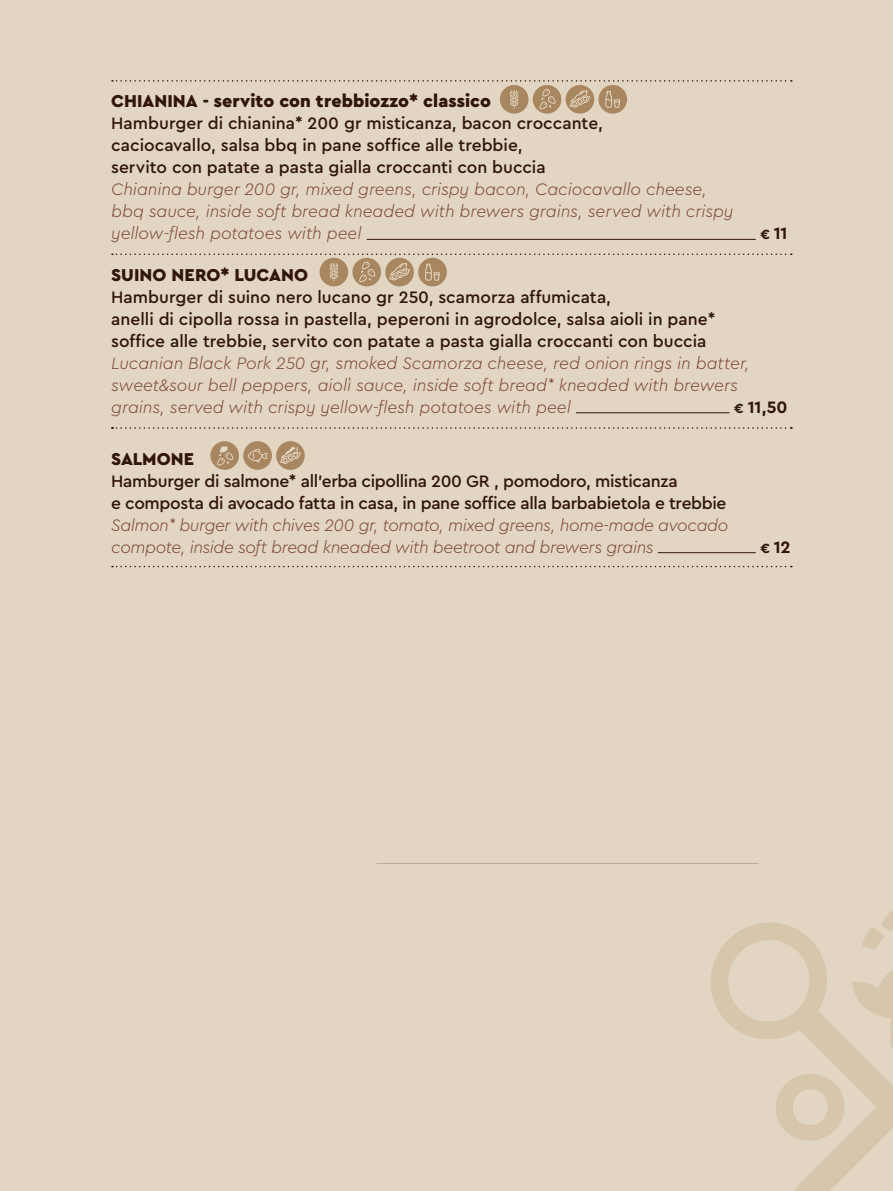
<style>
.page{position:relative;width:893px;height:1191px;background:#e2d5c2}
.page>*{position:absolute;margin:0;border:0;box-sizing:border-box;transform-origin:0 0}
.t1{font:900 18px "Cera Pro";color:#311608}
.t2{font:italic 300 17.4px/22px "Cera Pro";letter-spacing:-.01em;color:#7a4336}
.t3{font:500 17.4px/22px "Cera Pro";color:#311608}
.t4{font:500 17.4px/22px "Cera Pro";letter-spacing:-.02em;color:#311608}
.t5{font:700 17.4px "Cera Pro";letter-spacing:-.015em;color:#311608}
.s1{font-size:13.95px}
</style>
<div class="page">
<svg style="left:881px;top:907px;width:12px;height:15px"></svg>
<svg style="left:705px;top:922px;width:188px;height:269px;background:#dfd1bd"></svg>
<svg style="left:776px;top:967px;width:117px;height:173px;background:#dccdb7"></svg>
<svg style="left:112px;top:80px;width:680px;height:2px"></svg>
<hr style="left:367px;top:239px;width:389px;height:1px;background:#311608">
<svg style="left:112px;top:253px;width:680px;height:2px"></svg>
<hr style="left:576px;top:412px;width:154px;height:1px;background:#311608">
<svg style="left:112px;top:427px;width:680px;height:2px"></svg>
<hr style="left:658px;top:552px;width:98px;height:1px;background:#311608">
<svg style="left:112px;top:566px;width:680px;height:1px"></svg>
<div style="left:210px;top:441px;width:29px;height:29px;background:#a8865f;border-radius:50%"></div>
<svg style="left:217px;top:446px;width:16px;height:19px"></svg>
<div style="left:243px;top:441px;width:29px;height:29px;background:#a8865f;border-radius:50%"></div>
<svg style="left:248px;top:449px;width:20px;height:13px"></svg>
<div style="left:276px;top:441px;width:29px;height:29px;background:#a8865f;border-radius:50%"></div>
<svg style="left:280px;top:446px;width:21px;height:18px"></svg>
<div style="left:320px;top:258px;width:28px;height:28px;background:#a8865f;border-radius:50%"></div>
<svg style="left:330px;top:263px;width:8px;height:19px"></svg>
<div style="left:352px;top:258px;width:29px;height:28px;background:#a8865f;border-radius:50%"></div>
<svg style="left:359px;top:262px;width:16px;height:20px"></svg>
<div style="left:385px;top:258px;width:29px;height:28px;background:#a8865f;border-radius:50%"></div>
<svg style="left:389px;top:263px;width:21px;height:17px"></svg>
<div style="left:418px;top:258px;width:29px;height:28px;background:#a8865f;border-radius:50%"></div>
<svg style="left:425px;top:264px;width:15px;height:16px"></svg>
<div style="left:500px;top:85px;width:28px;height:29px;background:#a8865f;border-radius:50%"></div>
<svg style="left:510px;top:90px;width:9px;height:19px"></svg>
<div style="left:533px;top:85px;width:28px;height:29px;background:#a8865f;border-radius:50%"></div>
<svg style="left:539px;top:89px;width:16px;height:20px"></svg>
<div style="left:566px;top:85px;width:28px;height:29px;background:#a8865f;border-radius:50%"></div>
<svg style="left:570px;top:90px;width:20px;height:18px"></svg>
<div style="left:598px;top:85px;width:29px;height:29px;background:#a8865f;border-radius:50%"></div>
<svg style="left:605px;top:91px;width:15px;height:17px"></svg>
<p class="t1" style="left:111px;top:89px;width:381px">CHIANINA - servito con trebbiozzo* classico</p>
<p class="t3" style="left:111px;top:112px;width:493px">Hamburger di chianina* 200 gr misticanza, bacon croccante, caciocavallo, salsa bbq in pane soffice alle trebbie,<br>servito con patate a pasta gialla croccanti con buccia</p>
<p class="t2" style="left:111px;top:178px;width:624px">Chianina burger 200 gr, mixed greens, crispy bacon, Caciocavallo cheese, bbq sauce, inside soft bread kneaded with brewers grains, served with crispy yellow-flesh potatoes with peel</p>
<p class="t5" style="left:761px;top:222px;width:28px"><span class="s1">€</span> 11</p>
<p class="t1" style="left:111px;top:262px;width:198px">SUINO NERO* LUCANO</p>
<p class="t3" style="left:111px;top:285px;width:606px">Hamburger di suino nero lucano gr 250, scamorza affumicata,<br>anelli di cipolla rossa in pastella, peperoni in agrodolce, salsa aioli in pane* soffice alle trebbie, servito con patate a pasta gialla croccanti con buccia</p>
<p class="t2" style="left:111px;top:351px;width:640px">Lucanian Black Pork 250 gr, smoked Scamorza cheese, red onion rings in batter, sweet&amp;sour bell peppers, aiolì sauce, inside soft bread* kneaded with brewers grains, served with crispy yellow-flesh potatoes with peel</p>
<p class="t5" style="left:734px;top:395px;width:55px"><span class="s1">€</span> 11,50</p>
<p class="t1" style="left:111px;top:446px;width:84px">SALMONE</p>
<p class="t4" style="left:111px;top:469px;width:617px">Hamburger di salmone* all’erba cipollina 200 GR , pomodoro, misticanza<br>e composta di avocado fatta in casa, in pane soffice alla barbabietola e trebbie</p>
<p class="t2" style="left:111px;top:513px;width:619px">Salmon* burger with chives 200 gr, tomato, mixed greens, home-made avocado compote, inside soft bread kneaded with beetroot and brewers grains</p>
<p class="t5" style="left:761px;top:535px;width:32px"><span class="s1">€</span> 12</p>
</div>
